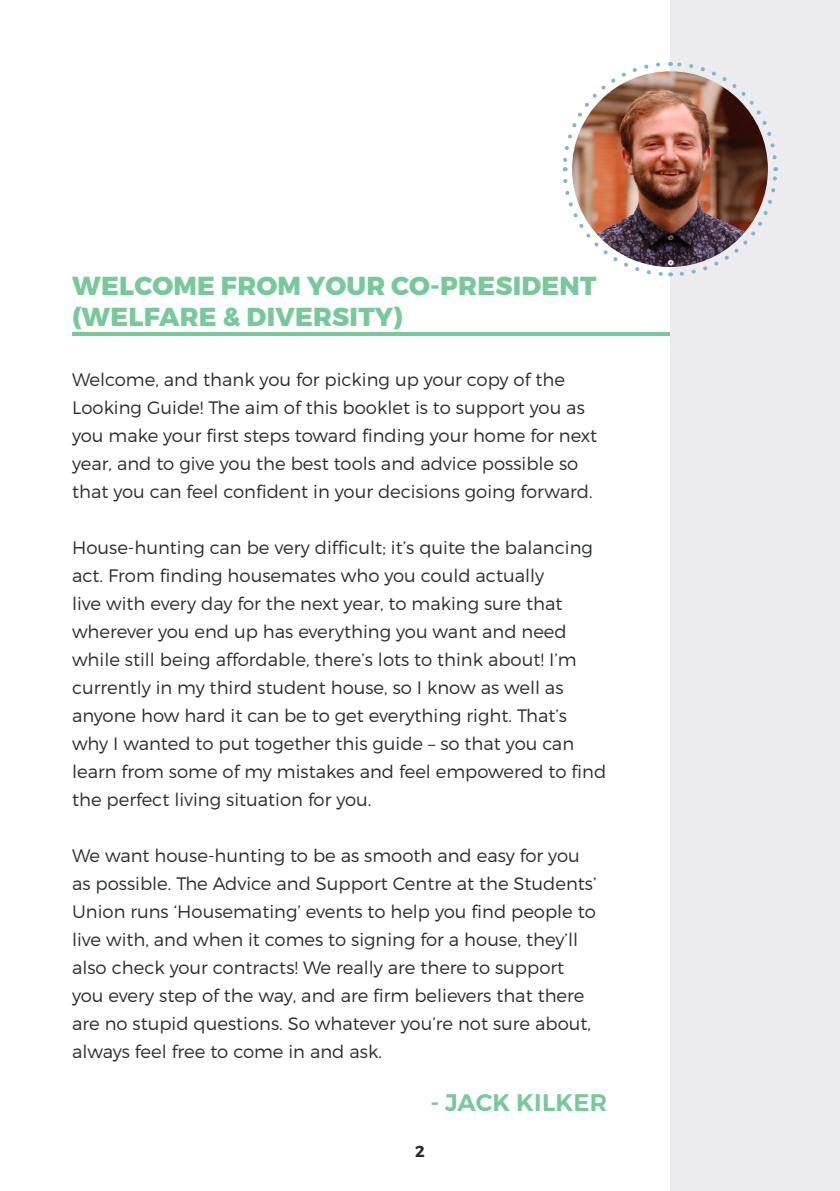
<style>
.page{position:relative;width:840px;height:1191px;background:#fff}
.page>*{position:absolute;margin:0;border:0;box-sizing:border-box;transform-origin:0 0}
.t1{font:800 26px "Montserrat";letter-spacing:.01em;color:#79c89c}
.t2{font:600 24px "Montserrat";letter-spacing:.01em;color:#79c89c}
.t3{font:300 18px/28px "Montserrat";color:#292c2f}
.t4{font:700 16px "Montserrat";color:#292c2f}
</style>
<div class="page">
<div style="left:669px;top:0;width:170px;height:1191px;background:#ececee"></div>
<hr style="left:72px;top:332px;width:597px;height:4px;background:#79c89c">
<img style="left:562px;top:60px;width:216px;height:218px">
<p class="t1" style="left:72px;top:269px;width:525px">WELCOME FROM YOUR CO-PRESIDENT</p>
<p class="t1" style="left:72px;top:300px;width:332px">(WELFARE &amp; DIVERSITY)</p>
<p class="t3" style="left:72px;top:365px;width:526px">Welcome, and thank you for picking up your copy of the Looking Guide! The aim of this booklet is to support you as you make your first steps toward finding your home for next year, and to give you the best tools and advice possible so that you can feel confident in your decisions going forward.</p>
<p class="t3" style="left:72px;top:533px;width:535px">House-hunting can be very difficult; it’s quite the balancing act. From finding housemates who you could actually<br>live with every day for the next year, to making sure that wherever you end up has everything you want and need while still being affordable, there’s lots to think about! I’m currently in my third student house, so I know as well as anyone how hard it can be to get everything right. That’s why I wanted to put together this guide – so that you can learn from some of my mistakes and feel empowered to find the perfect living situation for you.</p>
<p class="t3" style="left:72px;top:841px;width:525px">We want house-hunting to be as smooth and easy for you as possible. The Advice and Support Centre at the Students’ Union runs ‘Housemating’ events to help you find people to live with, and when it comes to signing for a house, they’ll also check your contracts! We really are there to support you every step of the way, and are firm believers that there are no stupid questions. So whatever you’re not sure about, always feel free to come in and ask.</p>
<p class="t2" style="left:430px;top:1087px;width:178px">- JACK KILKER</p>
<p class="t4" style="left:415px;top:1141px;width:11px">2</p>
</div>
